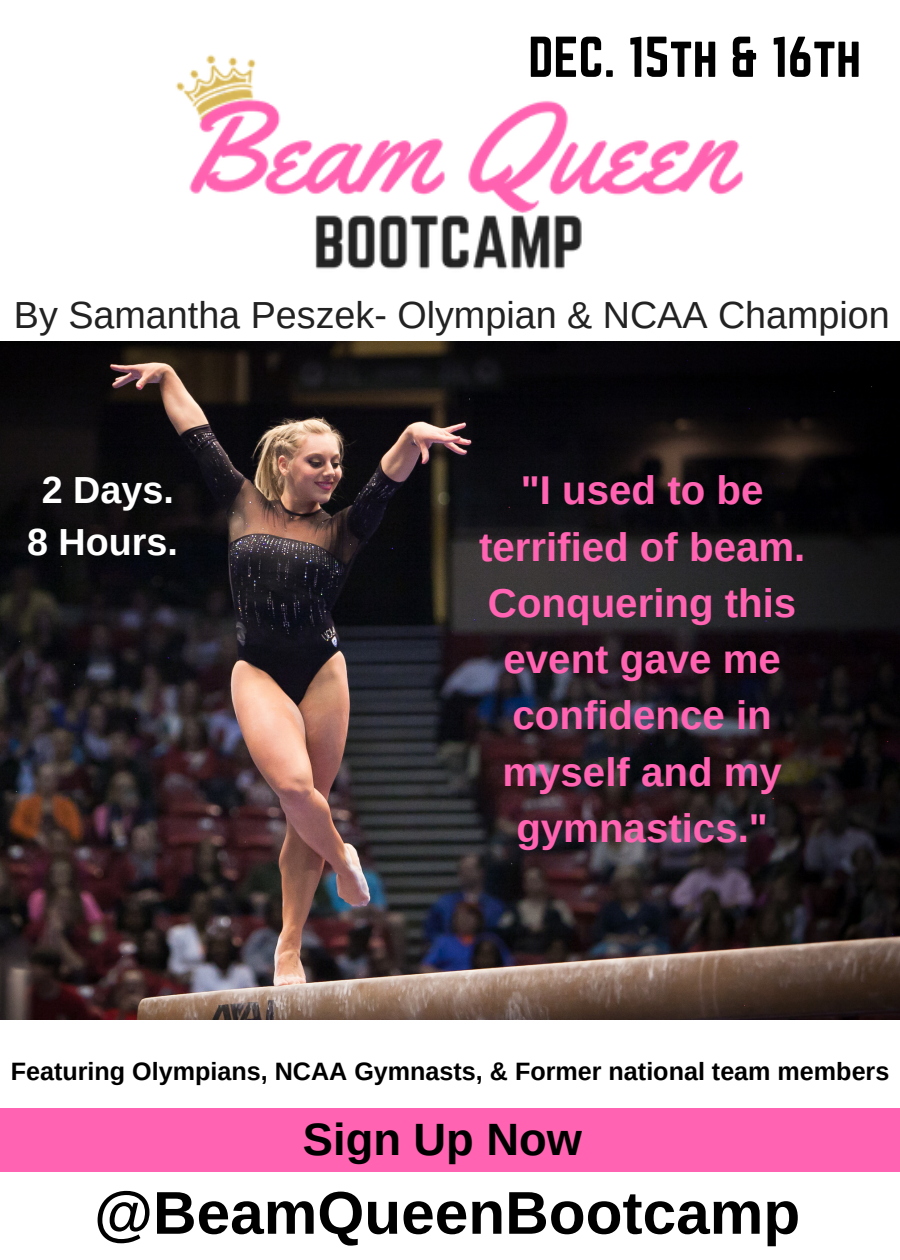
<style>
.page{position:relative;width:900px;height:1260px;background:#fff}
.page>*{position:absolute;margin:0;border:0;box-sizing:border-box;transform-origin:0 0}
.t1{font:700 60.5px "Arimo";color:#000}
.t2{font:50.25px "Norwester";color:#000}
.t3{font:700 45.25px "Arimo";color:#000}
.t4{font:700 40.25px/56.2px "Arimo";color:#ff63b1;text-align:center}
.t5{font:37.75px "Arimo";color:#222}
.t6{font:700 37.75px/52.5px "Arimo";color:#fff;text-align:center}
.t7{font:700 25.25px "Arimo";color:#000}
</style>
<div class="page">
<img style="left:0;top:341px;width:900px;height:679px">
<div style="left:0;top:1108px;width:900px;height:64px;background:#ff63b1"></div>
<img style="left:21px;top:54px;width:855px;height:570px">
<p class="t2" style="left:528px;top:33px;width:334px">DEC. 15th &amp; 16th</p>
<p class="t5" style="left:14px;top:294px;width:877px">By Samantha Peszek- Olympian &amp; NCAA Champion</p>
<p class="t6" style="left:27px;top:463px;width:152px">2 Days.<br>8 Hours.</p>
<p class="t4" style="left:479px;top:462px;width:328px">"I used to be terrified of beam.<br>Conquering this event gave me confidence in myself and my gymnastics."</p>
<p class="t7" style="left:11px;top:1057px;width:880px">Featuring Olympians, NCAA Gymnasts, &amp; Former national team members</p>
<p class="t3" style="left:303px;top:1114px;width:281px">Sign Up Now</p>
<h1 class="t1" style="left:94px;top:1179px;width:708px">@BeamQueenBootcamp</h1>
</div>
